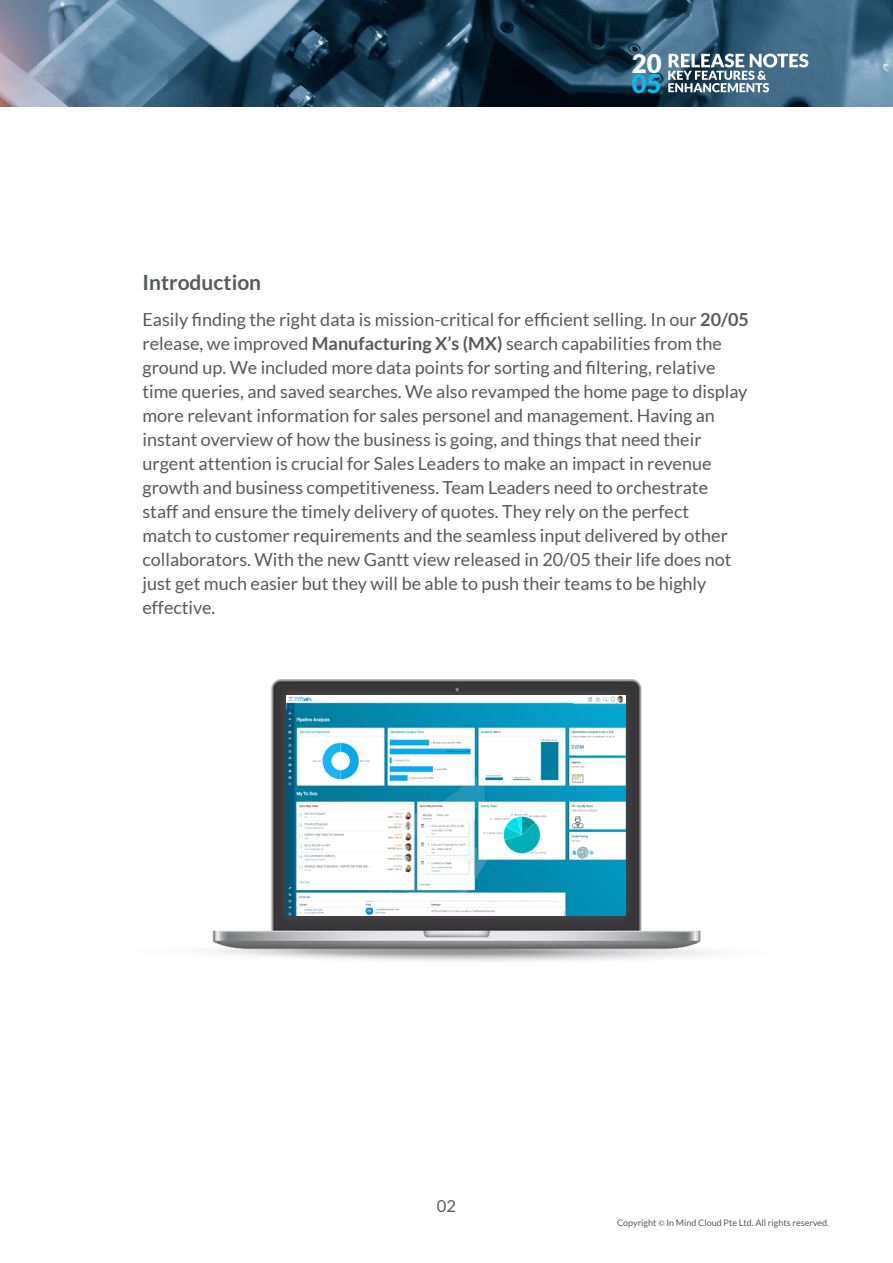
<style>
.page{position:relative;width:893px;height:1263px;background:#fff}
.page>*{position:absolute;margin:0;border:0;box-sizing:border-box;transform-origin:0 0}
.t1{font:900 25.65px "Lato";color:#fff}
.t2{font:900 25.65px "Lato";color:#0abaec}
.t3{font:700 21px "Lato";color:#58595b}
.t4{font:18px/24px "Lato";color:#58595b}
.t5{font:16.5px "Lato";color:#58595b}
.t6{font:9px "Lato";color:#58595b}
.s1{font-weight:700}
.s2{font-family:"Minion Pro"}
</style>
<div class="page">
<img style="left:0;top:0;width:893px;height:106px">
<svg style="left:668px;top:54px;width:140px;height:38px"></svg>
<img style="left:212px;top:679px;width:495px;height:282px">
<div style="left:276px;top:686px;width:359px;height:240px;background:#949499;opacity:.3"></div>
<img style="left:286px;top:696px;width:339px;height:219px">
<img style="left:573px;top:696px;width:52px;height:8px">
<h1 class="t1" style="left:632px;top:48px;width:31px">20</h1>
<h1 class="t2" style="left:632px;top:69px;width:31px">05</h1>
<p class="t3" style="left:142px;top:270px;width:120px">Introduction</p>
<p class="t4" style="left:142px;top:307px;width:608px">Easily finding the right data is mission-critical for efficient selling. In our <span class="s1">20/05 </span>release, we improved <span class="s1">Manufacturing X’s (MX)</span> search capabilities from the ground up. We included more data points for sorting and filtering, relative time queries, and saved searches. We also revamped the home page to display more relevant information for sales personel and management. Having an instant overview of how the business is going, and things that need their urgent attention is crucial for Sales Leaders to make an impact in revenue growth and business competitiveness. Team Leaders need to orchestrate<br>staff and ensure the timely delivery of quotes. They rely on the perfect<br>match to customer requirements and the seamless input delivered by other collaborators. With the new Gantt view released in 20/05 their life does not just get much easier but they will be able to push their teams to be highly effective.</p>
<p class="t5" style="left:437px;top:1197px;width:21px">02</p>
<p class="t6" style="left:617px;top:1218px;width:214px">Copyright <span class="s2">©</span> In Mind Cloud Pte Ltd. All rights reserved.</p>
</div>
